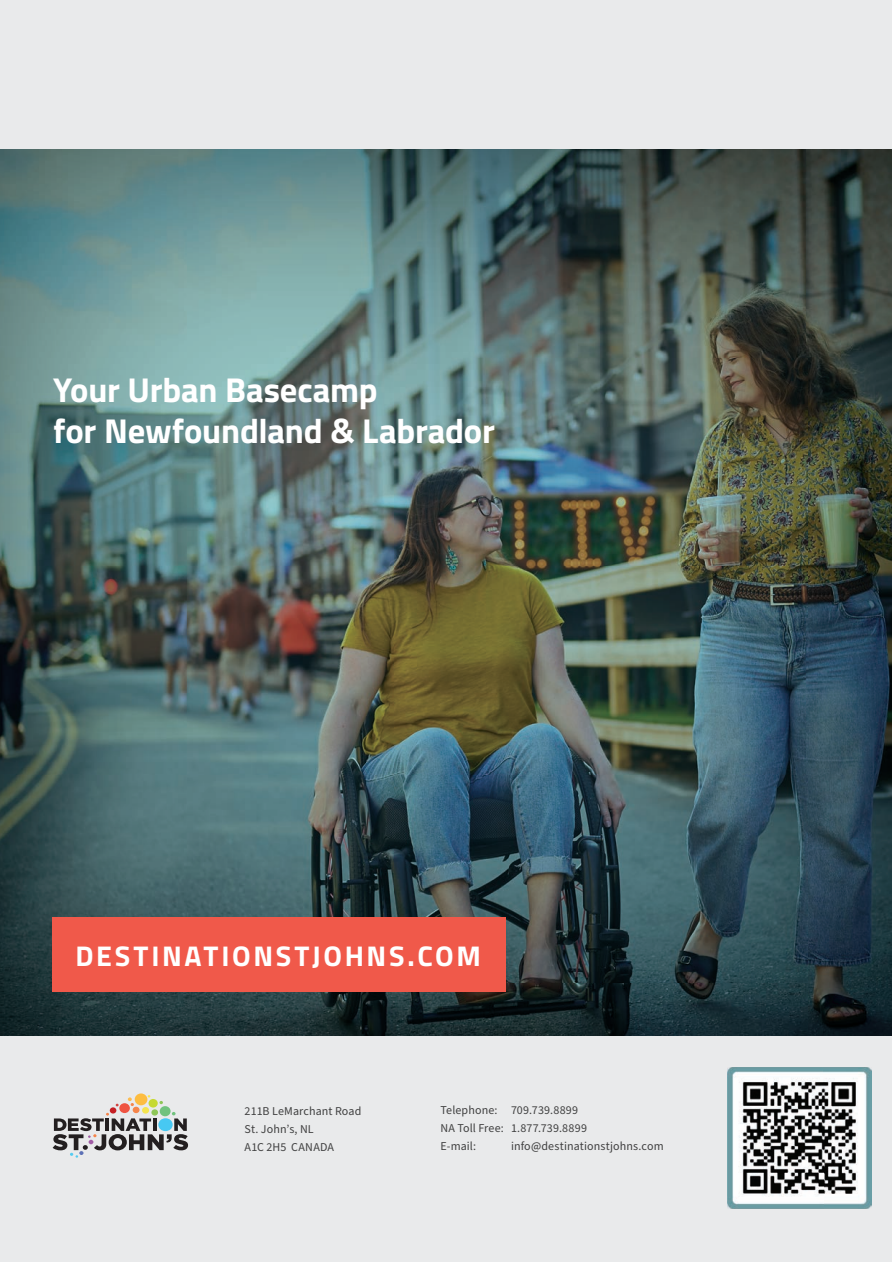
<style>
.page{position:relative;width:892px;height:1262px;background:#fff}
.page>*{position:absolute;margin:0;border:0;box-sizing:border-box;transform-origin:0 0}
.t1{font:700 34.5px/40.5px "Titillium Web";letter-spacing:-.005em;color:#fff}
.t2{font:700 28.5px "Titillium Web";letter-spacing:.095em;color:#fff}
.t3{font:12px/18px "Source Sans Pro";letter-spacing:.01em;color:#414141}
</style>
<div class="page">
<div style="left:0;top:0;width:891px;height:1261px;background:#e9eaeb"></div>
<img style="left:0;top:150px;width:891px;height:885px">
<div style="left:52px;top:917px;width:454px;height:75px;background:#f0594a"></div>
<img style="left:727px;top:1067px;width:144px;height:141px">
<svg style="left:53px;top:1094px;width:135px;height:63px"></svg>
<h1 class="t1" style="left:53px;top:368px;width:443px">Your Urban Basecamp<br>for Newfoundland &amp; Labrador</h1>
<h2 class="t2" style="left:75px;top:934px;width:407px">DESTINATIONSTJOHNS.COM</h2>
<p class="t3" style="left:244px;top:1102px;width:118px">211B LeMarchant Road<br>St. John’s, NL<br>A1C 2H5 CANADA</p>
<p class="t3" style="left:440px;top:1101px;width:148px">Telephone: 709.739.8899<br>NA Toll Free: 1.877.739.8899<br>E-mail:</p>
<p class="t3" style="left:511px;top:1137px;width:154px">info@destinationstjohns.com</p>
</div>
